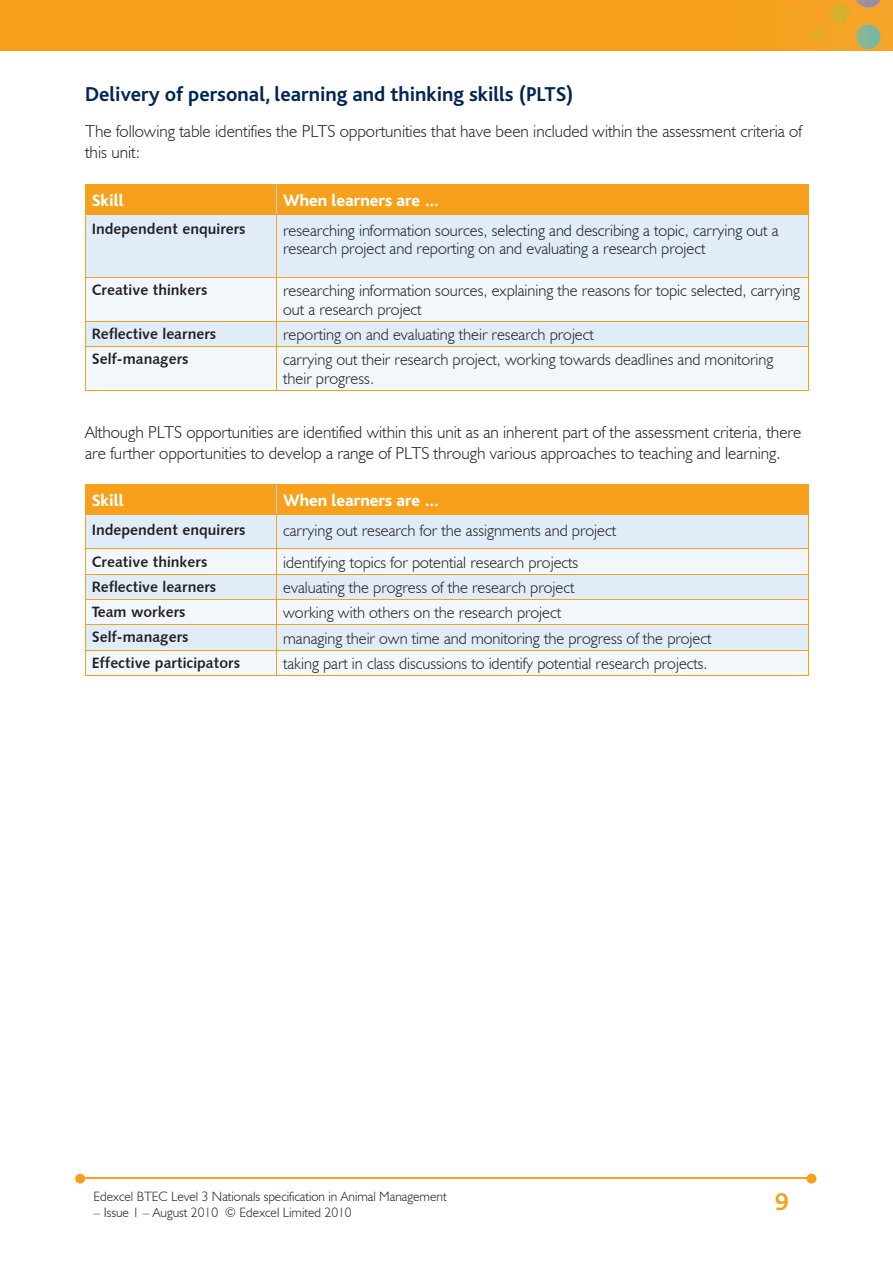
<style>
.page{position:relative;width:893px;height:1263px;background:#fff}
.page>*{position:absolute;margin:0;border:0;box-sizing:border-box;transform-origin:0 0}
.t1{font:700 25.5px "Bliss";color:#f6a01b}
.t2{font:700 21px "Bliss";color:#002556}
.t3{font:300 17.25px/21px "Humanist 521 BT";color:#231f20}
.t4{font:800 17.25px "Bliss";color:#fff}
.t5{font:300 16.5px/18.8px "Humanist 521 BT";color:#231f20}
.t6{font:15px "Humanist 531 BT Bold A";color:#231f20}
.t7{font:300 13.5px "Humanist 521 BT";color:#231f20}
</style>
<div class="page">
<img style="left:0;top:0;width:893px;height:51px">
<hr style="left:82px;top:1178px;width:728px;height:1px;background:#f6a01b">
<svg style="left:807px;top:1174px;width:9px;height:9px"></svg>
<svg style="left:75px;top:1174px;width:10px;height:9px"></svg>
<div style="left:86px;top:215px;width:722px;height:62px;background:#e0edf8"></div>
<svg style="left:86px;top:278px;width:722px;height:112px;fill:#f2f7fb"></svg>
<div style="left:85px;top:185px;width:724px;height:29px;background:#f6a01b"></div>
<hr style="left:85px;top:184px;width:192px;height:1px;background:#f6a01b">
<hr style="left:277px;top:184px;width:532px;height:1px;background:#f6a01b">
<hr style="left:85px;top:215px;width:1px;height:62px;background:#f6a01b">
<hr style="left:85px;top:214px;width:192px;height:1px;background:#f6a01b">
<hr style="left:276px;top:215px;width:1px;height:62px;background:#f6a01b">
<hr style="left:808px;top:215px;width:1px;height:62px;background:#f6a01b">
<hr style="left:277px;top:214px;width:532px;height:1px;background:#f6a01b">
<hr style="left:85px;top:277px;width:1px;height:44px;background:#f6a01b">
<hr style="left:85px;top:277px;width:192px;height:1px;background:#f6a01b">
<hr style="left:276px;top:277px;width:1px;height:44px;background:#f6a01b">
<hr style="left:808px;top:277px;width:1px;height:44px;background:#f6a01b">
<hr style="left:277px;top:277px;width:532px;height:1px;background:#f6a01b">
<svg style="left:85px;top:322px;width:1px;height:24px"></svg>
<hr style="left:85px;top:321px;width:192px;height:1px;background:#f6a01b">
<svg style="left:276px;top:322px;width:1px;height:24px"></svg>
<svg style="left:808px;top:322px;width:1px;height:24px"></svg>
<hr style="left:277px;top:321px;width:532px;height:1px;background:#f6a01b">
<hr style="left:85px;top:390px;width:192px;height:1px;background:#f6a01b">
<hr style="left:85px;top:347px;width:1px;height:43px;background:#f6a01b">
<hr style="left:85px;top:346px;width:192px;height:1px;background:#f6a01b">
<hr style="left:277px;top:390px;width:532px;height:1px;background:#f6a01b">
<hr style="left:276px;top:347px;width:1px;height:43px;background:#f6a01b">
<hr style="left:808px;top:347px;width:1px;height:43px;background:#f6a01b">
<hr style="left:277px;top:346px;width:532px;height:1px;background:#f6a01b">
<div style="left:86px;top:515px;width:722px;height:33px;background:#e0edf8"></div>
<svg style="left:86px;top:549px;width:722px;height:126px;fill:#f2f7fb"></svg>
<div style="left:85px;top:485px;width:724px;height:29px;background:#f6a01b"></div>
<hr style="left:85px;top:484px;width:192px;height:1px;background:#f6a01b">
<hr style="left:277px;top:484px;width:532px;height:1px;background:#f6a01b">
<hr style="left:85px;top:515px;width:1px;height:33px;background:#f6a01b">
<hr style="left:85px;top:514px;width:192px;height:1px;background:#f6a01b">
<hr style="left:276px;top:515px;width:1px;height:33px;background:#f6a01b">
<hr style="left:808px;top:515px;width:1px;height:33px;background:#f6a01b">
<hr style="left:277px;top:514px;width:532px;height:1px;background:#f6a01b">
<hr style="left:85px;top:548px;width:192px;height:1px;background:#f6a01b">
<hr style="left:277px;top:548px;width:532px;height:1px;background:#f6a01b">
<hr style="left:85px;top:574px;width:192px;height:1px;background:#f6a01b">
<hr style="left:277px;top:574px;width:532px;height:1px;background:#f6a01b">
<hr style="left:85px;top:599px;width:192px;height:1px;background:#f6a01b">
<hr style="left:277px;top:599px;width:532px;height:1px;background:#f6a01b">
<hr style="left:85px;top:624px;width:192px;height:1px;background:#f6a01b">
<hr style="left:277px;top:624px;width:532px;height:1px;background:#f6a01b">
<hr style="left:85px;top:675px;width:192px;height:1px;background:#f6a01b">
<svg style="left:85px;top:549px;width:1px;height:126px"></svg>
<hr style="left:85px;top:650px;width:192px;height:1px;background:#f6a01b">
<hr style="left:277px;top:675px;width:532px;height:1px;background:#f6a01b">
<svg style="left:276px;top:549px;width:1px;height:126px"></svg>
<svg style="left:808px;top:549px;width:1px;height:126px"></svg>
<hr style="left:277px;top:650px;width:532px;height:1px;background:#f6a01b">
<p class="t2" style="left:85px;top:83px;width:490px">Delivery of personal, learning and thinking skills (PLTS)</p>
<p class="t3" style="left:85px;top:120px;width:718px">The following table identifies the PLTS opportunities that have been included within the assessment criteria of this unit:</p>
<p class="t4" style="left:92px;top:191px;width:33px">Skill</p>
<p class="t4" style="left:283px;top:191px;width:158px">When learners are …</p>
<p class="t6" style="left:92px;top:220px;width:155px">Independent enquirers</p>
<p class="t5" style="left:283px;top:220px;width:497px">researching information sources, selecting and describing a topic, carrying out a research project and reporting on and evaluating a research project</p>
<p class="t6" style="left:92px;top:280px;width:117px">Creative thinkers</p>
<p class="t5" style="left:283px;top:281px;width:518px">researching information sources, explaining the reasons for topic selected, carrying out a research project</p>
<p class="t6" style="left:92px;top:324px;width:126px">Reflective learners</p>
<p class="t5" style="left:283px;top:325px;width:312px">reporting on and evaluating their research project</p>
<p class="t6" style="left:92px;top:350px;width:98px">Self-managers</p>
<p class="t5" style="left:283px;top:350px;width:492px">carrying out their research project, working towards deadlines and monitoring their progress.</p>
<p class="t3" style="left:85px;top:421px;width:718px">Although PLTS opportunities are identified within this unit as an inherent part of the assessment criteria, there are further opportunities to develop a range of PLTS through various approaches to teaching and learning.</p>
<p class="t4" style="left:92px;top:492px;width:33px">Skill</p>
<p class="t4" style="left:283px;top:492px;width:158px">When learners are …</p>
<p class="t6" style="left:92px;top:520px;width:155px">Independent enquirers</p>
<p class="t5" style="left:283px;top:521px;width:334px">carrying out research for the assignments and project</p>
<p class="t6" style="left:92px;top:552px;width:117px">Creative thinkers</p>
<p class="t5" style="left:283px;top:552px;width:297px">identifying topics for potential research projects</p>
<p class="t6" style="left:92px;top:577px;width:126px">Reflective learners</p>
<p class="t5" style="left:283px;top:578px;width:293px">evaluating the progress of the research project</p>
<p class="t6" style="left:92px;top:603px;width:95px">Team workers</p>
<p class="t5" style="left:283px;top:603px;width:279px">working with others on the research project</p>
<p class="t6" style="left:92px;top:628px;width:98px">Self-managers</p>
<p class="t5" style="left:283px;top:628px;width:430px">managing their own time and monitoring the progress of the project</p>
<p class="t6" style="left:92px;top:653px;width:150px">Effective participators</p>
<p class="t5" style="left:283px;top:654px;width:426px">taking part in class discussions to identify potential research projects.</p>
<p class="t7" style="left:94px;top:1188px;width:354px">Edexcel BTEC Level 3 Nationals specification in Animal Management</p>
<p class="t7" style="left:94px;top:1204px;width:260px">– Issue 1 – August 2010 © Edexcel Limited 2010</p>
<h1 class="t1" style="left:775px;top:1189px;width:15px">9</h1>
</div>
